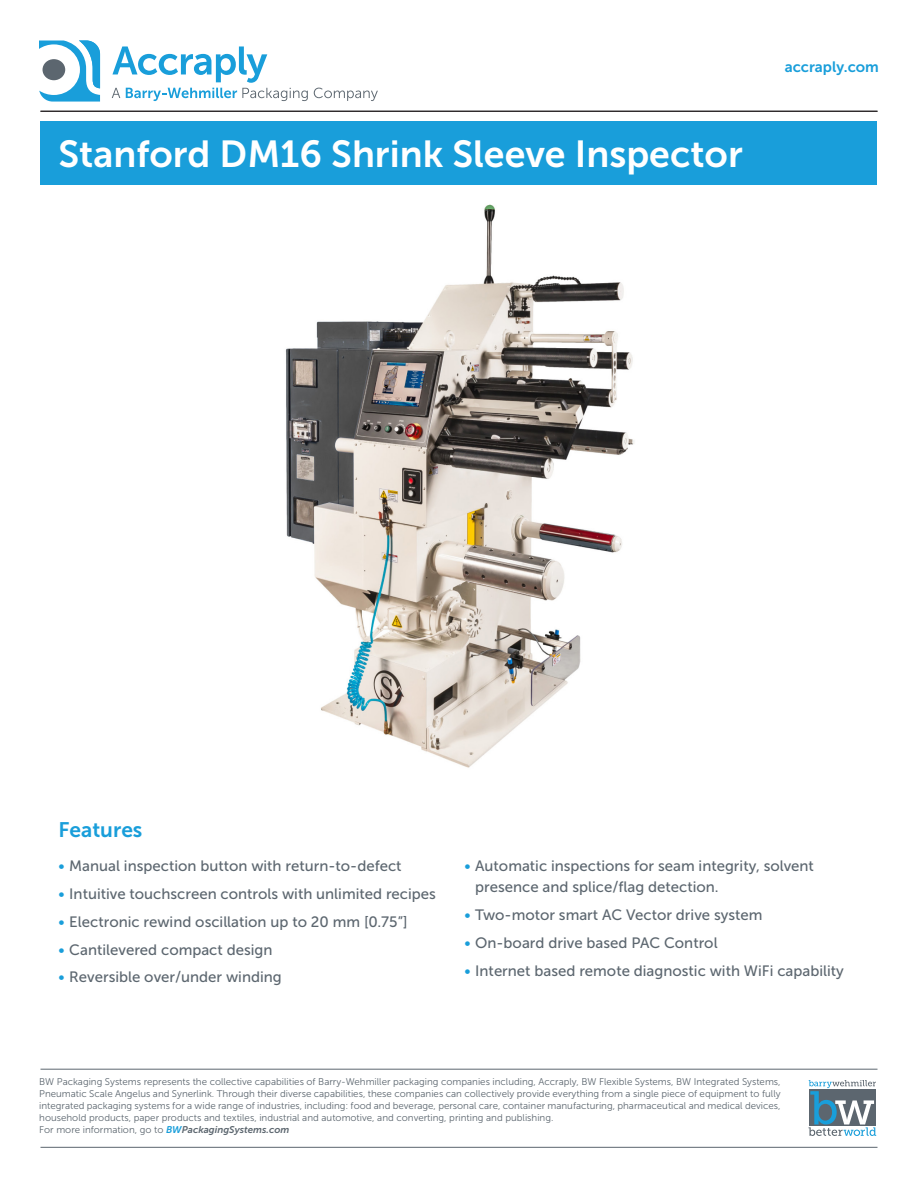
<style>
.page{position:relative;width:918px;height:1188px;background:#fff}
.page>*{position:absolute;margin:0;border:0;box-sizing:border-box;transform-origin:0 0}
.Page_1_Big_Header{font:37.5px "Museo Sans 700";color:#fff}
.Page_1_small_header{font:21px "Museo Sans 700";color:#199eda}
.t1{font:15px/21px "Museo Sans 500";color:#5c666f}
.Footer__Website{font:15px "Museo Sans 700";color:#199eda}
.t2{font:9.75px/12px "Museo Sans 300";color:#5c666f;text-align:justify}
.s1{color:#199eda}
.s2{font-family:"Museo Sans 700";font-style:italic;color:#199eda}
.s3{font-family:"Museo Sans 700";font-style:italic}
</style>
<div class="page">
<hr style="left:40px;top:1147px;width:838px;height:1px;background:#5c666f">
<hr style="left:40px;top:1069px;width:838px;height:1px;background:#5c666f">
<div style="left:40px;top:122px;width:838px;height:63px;background:#199eda"></div>
<svg style="left:39px;top:41px;width:61px;height:61px"></svg>
<svg style="left:112px;top:46px;width:196px;height:55px"></svg>
<svg style="left:314px;top:88px;width:64px;height:13px"></svg>
<svg style="left:809px;top:1080px;width:67px;height:56px"></svg>
<hr style="left:40px;top:111px;width:838px;height:1px;background:#231f20">
<img style="left:286px;top:204px;width:348px;height:564px">
<p class="Page_1_Big_Header" style="left:58px;top:133px;width:686px">Stanford DM16 Shrink Sleeve Inspector</p>
<p class="Footer__Website" style="left:785px;top:59px;width:96px">accraply.com</p>
<p class="Page_1_small_header" style="left:58px;top:819px;width:85px">Features</p>
<p class="t1" style="left:58px;top:856px;width:345px"><span class="s1">•</span> Manual inspection button with return-to-defect</p>
<p class="t1" style="left:58px;top:883px;width:379px"><span class="s1">•</span> Intuitive touchscreen controls with unlimited recipes</p>
<p class="t1" style="left:58px;top:911px;width:351px"><span class="s1">•</span> Electronic rewind oscillation up to 20 mm [0.75”]</p>
<p class="t1" style="left:58px;top:939px;width:215px"><span class="s1">•</span> Cantilevered compact design</p>
<p class="t1" style="left:58px;top:967px;width:225px"><span class="s1">•</span> Reversible over/under winding</p>
<p class="t1" style="left:475px;top:856px;width:340px;text-indent:-11px"><span class="s1">•</span> Automatic inspections for seam integrity, solvent presence and splice/flag detection.</p>
<p class="t1" style="left:464px;top:904px;width:300px"><span class="s1">•</span> Two-motor smart AC Vector drive system</p>
<p class="t1" style="left:464px;top:932px;width:255px"><span class="s1">•</span> On-board drive based PAC Control</p>
<p class="t1" style="left:464px;top:960px;width:381px"><span class="s1">•</span> Internet based remote diagnostic with WiFi capability</p>
<p class="t2" style="left:39px;top:1076px;width:743px">BW Packaging Systems represents the collective capabilities of Barry-Wehmiller packaging companies including, Accraply, BW Flexible Systems, BW Integrated Systems, Pneumatic Scale Angelus and Synerlink. Through their diverse capabilities, these companies can collectively provide everything from a single piece of equipment to fully integrated packaging systems for a wide range of industries, including: food and beverage, personal care, container manufacturing, pharmaceutical and medical devices, household products, paper products and textiles, industrial and automotive, and converting, printing and publishing.</p>
<p class="t2" style="left:39px;top:1124px;width:252px">For more information, go to <span class="s2">BW</span><span class="s3">PackagingSystems.com</span></p>
</div>
